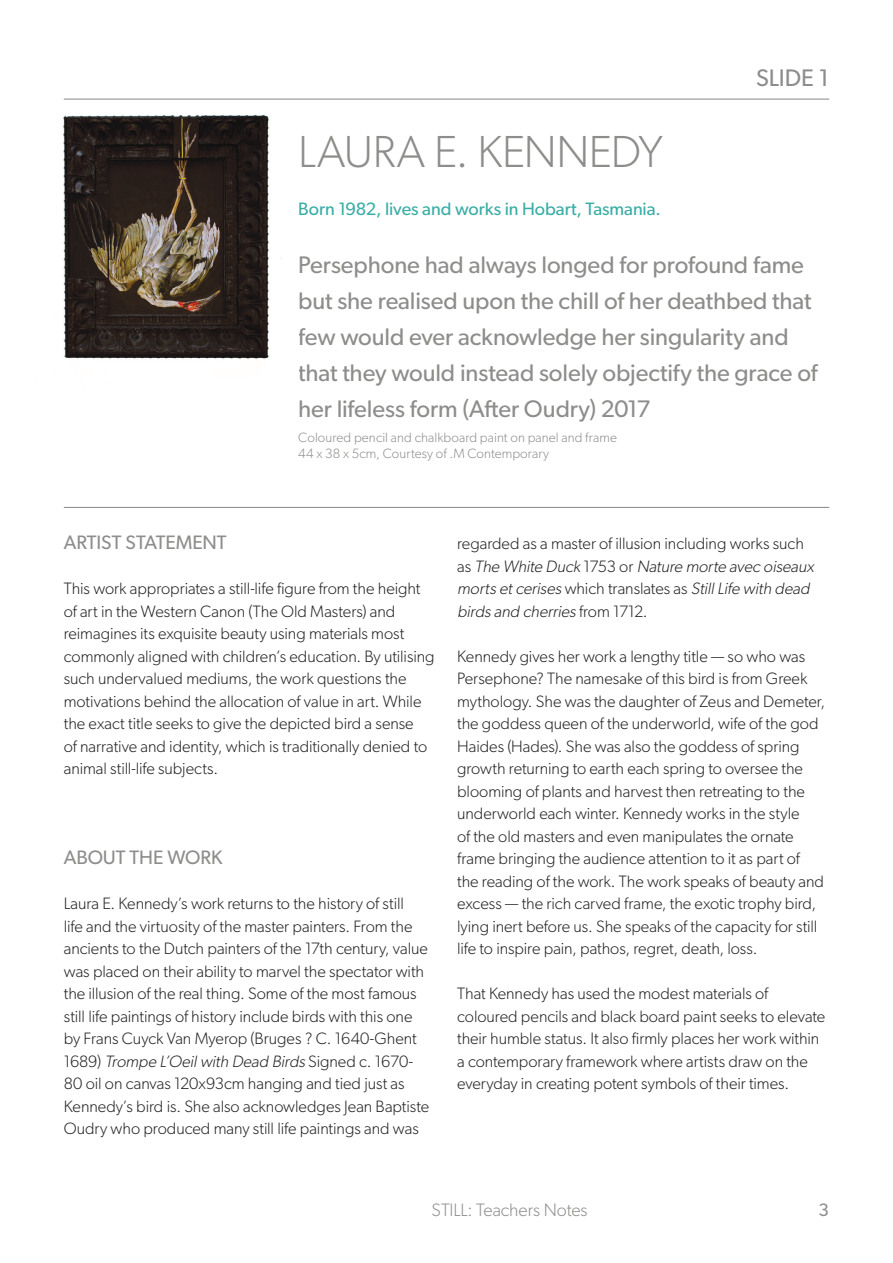
<style>
.page{position:relative;width:893px;height:1263px;background:#fff}
.page>*{position:absolute;margin:0;border:0;box-sizing:border-box;transform-origin:0 0}
.A-Head{font:300 45px "Gibson";letter-spacing:-.01em;color:#8d8e8b}
.Underline{font:24px/36px "Gibson";letter-spacing:-.005em;color:#8d8e8b}
.C-head{font:19.5px "Gibson";letter-spacing:-.005em;color:#8d8e8b}
.Blue{font:18px "Gibson";color:#39ada5}
.t1{font:300 18px "Gibson";letter-spacing:-.005em;color:#8d8e8b}
.t2{font:18px "Gibson";color:#8d8e8b}
.Body{font:300 16.5px/22.5px "Gibson";color:#231f20}
.Body-2{font:italic 300 16.5px/22.5px "Gibson";color:#231f20}
.Description{font:300 13.5px/16.5px "Gibson";letter-spacing:.01em;color:#8d8e8b}
.s1{font-style:italic}
.s2{font-style:normal}
</style>
<div class="page">
<hr style="left:64px;top:99px;width:765px;height:1px;background:#8d8e8b">
<hr style="left:64px;top:507px;width:765px;height:1px;background:#8d8e8b">
<img style="left:63px;top:115px;width:218px;height:244px">
<p class="Underline" style="left:756px;top:59px;width:75px">SLIDE 1</p>
<p class="A-Head" style="left:298px;top:125px;width:366px">LAURA E. KENNEDY</p>
<p class="Blue" style="left:298px;top:198px;width:364px">Born 1982, lives and works in Hobart, Tasmania.</p>
<p class="Underline" style="left:298px;top:246px;width:521px">Persephone had always longed for profound fame but she realised upon the chill of her deathbed that few would ever acknowledge her singularity and that they would instead solely objectify the grace of her lifeless form (After Oudry) 2017</p>
<p class="Description" style="left:298px;top:429px;width:320px">Coloured pencil and chalkboard paint on panel and frame<br>44 x 38 x 5cm, Courtesy of .M Contemporary</p>
<p class="C-head" style="left:64px;top:531px;width:164px">ARTIST STATEMENT</p>
<p class="Body" style="left:64px;top:577px;width:372px">This work appropriates a still-life figure from the height of art in the Western Canon (The Old Masters) and reimagines its exquisite beauty using materials most commonly aligned with children’s education. By utilising such undervalued mediums, the work questions the motivations behind the allocation of value in art. While the exact title seeks to give the depicted bird a sense<br>of narrative and identity, which is traditionally denied to animal still-life subjects.</p>
<p class="C-head" style="left:64px;top:846px;width:160px">ABOUT THE WORK</p>
<p class="Body" style="left:64px;top:892px;width:367px">Laura E. Kennedy’s work returns to the history of still<br>life and the virtuosity of the master painters. From the ancients to the Dutch painters of the 17th century, value was placed on their ability to marvel the spectator with the illusion of the real thing. Some of the most famous still life paintings of history include birds with this one by Frans Cuyck Van Myerop (Bruges ? C. 1640-Ghent<br>1 6 8 9 ) <span class="s1">Trompe L’Oeilwith Dead Birds</span> S i g n e d c . 1 6 70 - 80 oil on canvas 120x93cm hanging and tied just as Kennedy’s bird is. She also acknowledges Jean Baptiste Oudry who produced many still life paintings and was</p>
<p class="Body-2" style="left:457px;top:532px;width:362px"><span class="s2">regarded as a master of illusion including works such<br>a s</span> The White Duck <span class="s2">17 5 3 o r</span> Nature morte avec oiseaux morts etcerises <span class="s2">w h i c h t ra n s l a te s a s</span> StillLife with dead birds and cherries <span class="s2">f ro m 17 12 .</span></p>
<p class="Body" style="left:457px;top:644px;width:370px">Kennedy gives her work a lengthy title — so who was Persephone? The namesake of this bird is from Greek mythology. She was the daughter of Zeus and Demeter, the goddess queen of the underworld, wife of the god Haides (Hades). She was also the goddess of spring growth returning to earth each spring to oversee the blooming of plants and harvest then retreating to the underworld each winter. Kennedy works in the style<br>of the old masters and even manipulates the ornate frame bringing the audience attention to it as part of the reading of the work. The work speaks of beauty and excess — the rich carved frame, the exotic trophy bird, lying inert before us. She speaks of the capacity for still life to inspire pain, pathos, regret, death, loss.</p>
<p class="Body" style="left:457px;top:982px;width:370px">That Kennedy has used the modest materials of coloured pencils and black board paint seeks to elevate their humble status. It also firmly places her work within a contemporary framework where artists draw on the everyday in creating potent symbols of their times.</p>
<p class="t1" style="left:432px;top:1198px;width:158px">STILL: Teachers Notes</p>
<p class="t2" style="left:819px;top:1199px;width:12px">3</p>
</div>
